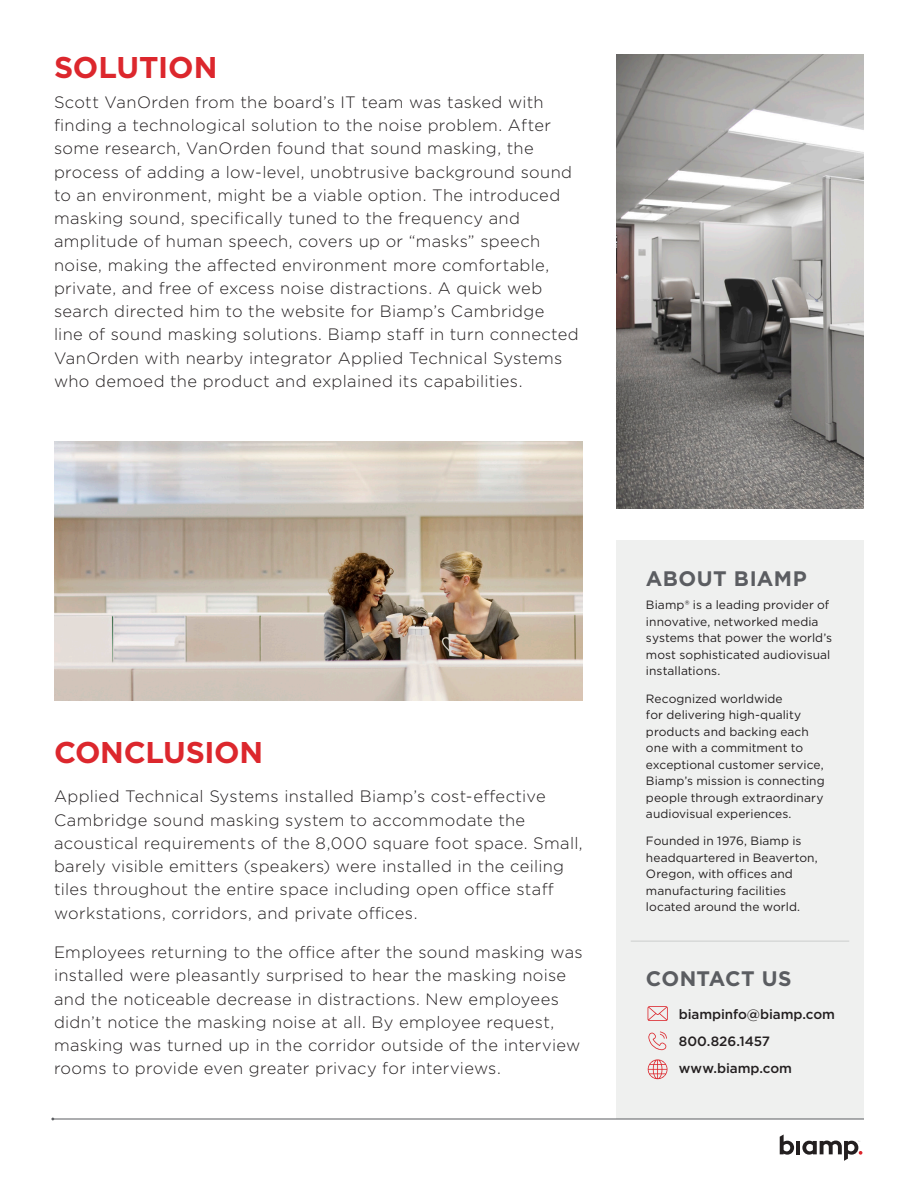
<style>
.page{position:relative;width:918px;height:1188px;background:#fff}
.page>*{position:absolute;margin:0;border:0;box-sizing:border-box;transform-origin:0 0}
.p_body{font:700 30px "Gotham";letter-spacing:-.01em;color:#dc272d}
.p_h2_red{font:700 30px "Gotham";letter-spacing:-.005em;color:#dc272d}
.p_h3_about{font:700 21px "Gotham";letter-spacing:.02em;color:#5b5d61}
.p_body-2{font:300 16.5px/23.2px "Gotham";letter-spacing:.02em;color:#231f20}
.p_body_contact{font:500 13.5px "Gotham";letter-spacing:-.01em;color:#231f20}
.p_body_about{font:12px/16.5px "Gotham";letter-spacing:.005em;color:#231f20}
</style>
<div class="page">
<div style="left:616px;top:541px;width:248px;height:578px;background:#eff0ef"></div>
<svg style="left:648px;top:1006px;width:20px;height:15px"></svg>
<svg style="left:648px;top:1032px;width:19px;height:18px"></svg>
<svg style="left:648px;top:1059px;width:19px;height:20px"></svg>
<hr style="left:631px;top:941px;width:218px;height:1px;background:#5b5d61">
<svg style="left:780px;top:1135px;width:14px;height:20px"></svg>
<hr style="left:796px;top:1141px;width:4px;height:13px;background:#231f20">
<svg style="left:802px;top:1141px;width:60px;height:20px"></svg>
<hr style="left:54px;top:1119px;width:810px;height:1px;background:#5b5d61">
<img style="left:616px;top:54px;width:248px;height:455px">
<img style="left:54px;top:441px;width:529px;height:259px">
<p class="p_h2_red" style="left:54px;top:47px;width:165px">SOLUTION</p>
<p class="p_body-2" style="left:54px;top:90px;width:526px">Scott VanOrden from the board’s IT team was tasked with finding a technological solution to the noise problem. After some research, VanOrden found that sound masking, the process of adding a low-level, unobtrusive background sound to an environment, might be a viable option. The introduced masking sound, specifically tuned to the frequency and amplitude of human speech, covers up or “masks” speech noise, making the affected environment more comfortable, private, and free of excess noise distractions. A quick web search directed him to the website for Biamp’s Cambridge<br>line of sound masking solutions. Biamp staff in turn connected VanOrden with nearby integrator Applied Technical Systems who demoed the product and explained its capabilities.</p>
<p class="p_body" style="left:54px;top:732px;width:211px">CONCLUSION</p>
<p class="p_body-2" style="left:54px;top:784px;width:530px">Applied Technical Systems installed Biamp’s cost-effective Cambridge sound masking system to accommodate the acoustical requirements of the 8,000 square foot space. Small, barely visible emitters (speakers) were installed in the ceiling tiles throughout the entire space including open office staff workstations, corridors, and private offices.</p>
<p class="p_body-2" style="left:54px;top:940px;width:530px">Employees returning to the office after the sound masking was installed were pleasantly surprised to hear the masking noise and the noticeable decrease in distractions. New employees didn’t notice the masking noise at all. By employee request, masking was turned up in the corridor outside of the interview rooms to provide even greater privacy for interviews.</p>
<p class="p_h3_about" style="left:646px;top:565px;width:162px">ABOUT BIAMP</p>
<p class="p_body_about" style="left:646px;top:597px;width:188px">Biamp® is a leading provider of innovative, networked media systems that power the world’s most sophisticated audiovisual installations.</p>
<p class="p_body_about" style="left:646px;top:690px;width:180px">Recognized worldwide<br>for delivering high-quality products and backing each one with a commitment to exceptional customer service,<br>Biamp’s mission is connecting people through extraordinary audiovisual experiences.</p>
<p class="p_body_about" style="left:646px;top:833px;width:173px">Founded in 1976, Biamp is headquartered in Beaverton,<br>Oregon, with offices and manufacturing facilities located around the world.</p>
<p class="p_h3_about" style="left:646px;top:965px;width:147px">CONTACT US</p>
<p class="p_body_contact" style="left:679px;top:1006px;width:158px">biampinfo@biamp.com</p>
<p class="p_body_contact" style="left:679px;top:1033px;width:93px">800.826.1457</p>
<p class="p_body_contact" style="left:679px;top:1060px;width:115px">www.biamp.com</p>
</div>
